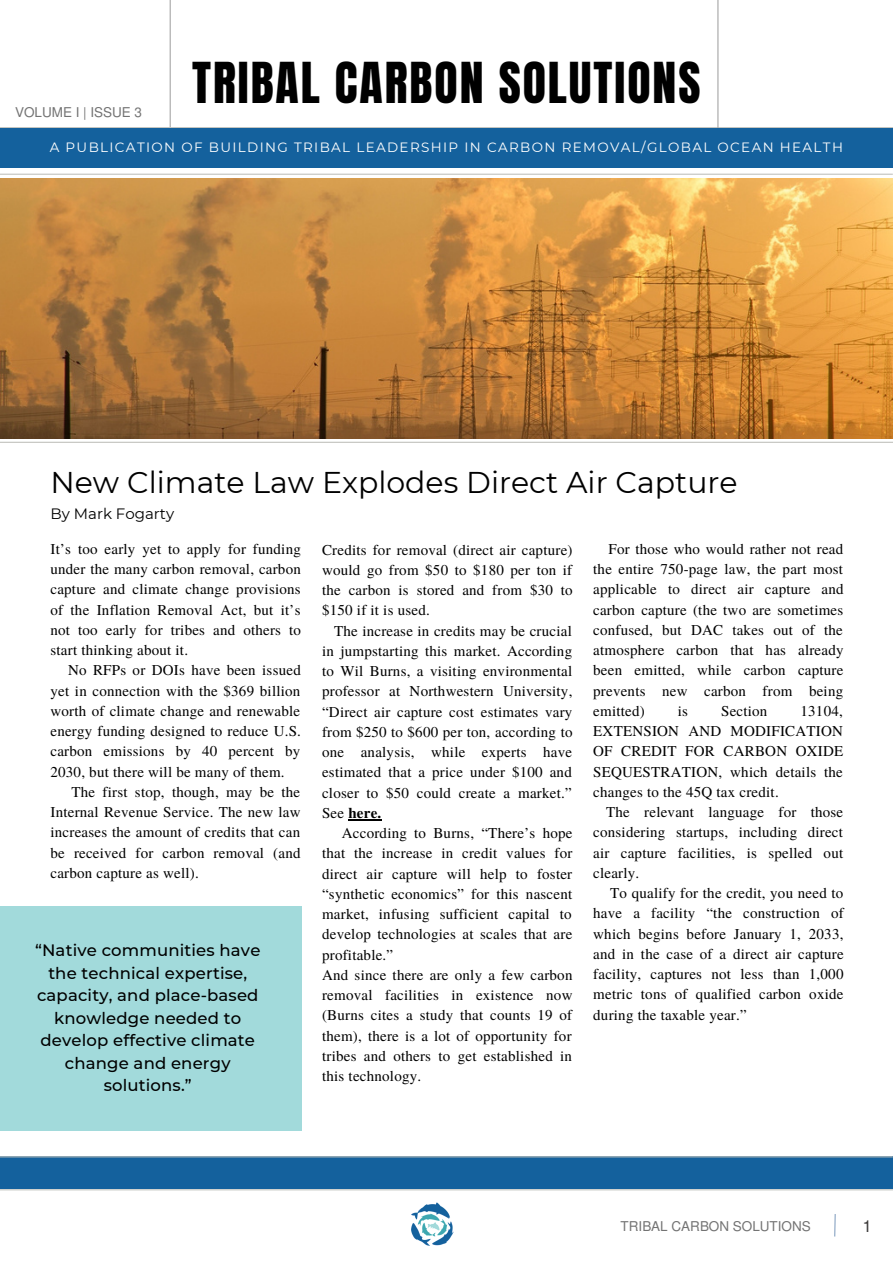
<style>
.page{position:relative;width:893px;height:1264px;background:#fff}
.page>*{position:absolute;margin:0;border:0;box-sizing:border-box;transform-origin:0 0}
.t1{font:48px "Anton";letter-spacing:.04em;color:#000}
.t2{font:30px "Montserrat";color:#000}
.t3{font:500 16.5px/22.5px "Montserrat";letter-spacing:.01em;color:#000;text-align:center}
.t4{font:16.5px "Mukti";color:#3b3939}
.t5{font:15px/20.2px "Te X Gyre Termes";letter-spacing:.015em;color:#000;text-align:justify}
.t6{font:15px "Montserrat";color:#000}
.t7{font:13.5px "Montserrat";letter-spacing:.1em;color:#fff}
.t8{font:13.5px "Mukti";color:#737373}
.s1{font-weight:700}
</style>
<div class="page">
<hr style="left:0;top:127px;width:892px;height:1px;background:#c1c2bd">
<hr style="left:170px;top:0;width:1px;height:127px;background:#a6a6a6">
<hr style="left:717px;top:0;width:1px;height:128px;background:#a6a6a6">
<hr style="left:0;top:174px;width:892px;height:1px;background:#c1c2bd">
<div style="left:0;top:1156px;width:892px;height:32px;background:#14619d"></div>
<hr style="left:0;top:1189px;width:892px;height:1px;background:#c1c2bd">
<hr style="left:0;top:1156px;width:892px;height:1px;background:#c1c2bd">
<hr style="left:0;top:442px;width:892px;height:1px;background:#c1c2bd">
<div style="left:0;top:128px;width:892px;height:39px;background:#14619d"></div>
<img style="left:0;top:178px;width:892px;height:260px">
<hr style="left:348px;top:819px;width:33px;height:1px;background:#000">
<div style="left:0;top:906px;width:301px;height:224px;background:#a2dadb"></div>
<img style="left:411px;top:1202px;width:43px;height:44px">
<svg style="left:834px;top:1214px;width:2px;height:23px"></svg>
<p class="t8" style="left:15px;top:103px;width:128px">VOLUME I | ISSUE 3</p>
<h1 class="t1" style="left:192px;top:48px;width:509px">TRIBAL CARBON SOLUTIONS</h1>
<p class="t7" style="left:50px;top:139px;width:794px">A PUBLICATION OF BUILDING TRIBAL LEADERSHIP IN CARBON REMOVAL/GLOBAL OCEAN HEALTH</p>
<h2 class="t2" style="left:50px;top:464px;width:688px">New Climate Law Explodes Direct Air Capture</h2>
<p class="t6" style="left:50px;top:504px;width:125px">By Mark Fogarty</p>
<p class="t5" style="left:50px;top:538px;width:252px">It’s too early yet to apply for funding under the many carbon removal, carbon capture and climate change provisions of the Inflation Removal Act, but it’s not too early for tribes and others to start thinking about it.</p>
<p class="t5" style="left:50px;top:659px;width:252px;text-indent:18px">No RFPs or DOIs have been issued yet in connection with the $369 billion worth of climate change and renewable energy funding designed to reduce U.S. carbon emissions by 40 percent by 2030, but there will be many of them.</p>
<p class="t5" style="left:50px;top:781px;width:252px;text-indent:21px">The first stop, though, may be the Internal Revenue Service. The new law increases the amount of credits that can be received for carbon removal (and carbon capture as well).</p>
<p class="t3" style="left:35px;top:939px;width:227px">“Native communities have the technical expertise, capacity, and place-based knowledge needed to develop effective climate change and energy solutions.”</p>
<p class="t5" style="left:322px;top:538px;width:252px">Credits for removal (direct air capture) would go from $50 to $180 per ton if the carbon is stored and from $30 to $150 if it is used.</p>
<p class="t5" style="left:322px;top:619px;width:252px;text-indent:12px">The increase in credits may be crucial in jumpstarting this market. According to Wil Burns, a visiting environmental professor at Northwestern University, “Direct air capture cost estimates vary from $250 to $600 per ton, according to one analysis, while experts have estimated that a price under $100 and closer to $50 could create a market.” See <span class="s1">here.</span></p>
<p class="t5" style="left:322px;top:822px;width:252px;text-align:left;text-indent:20px">According to Burns, “There’s hope that the increase in credit values for direct air capture will help to foster “synthetic economics” for this nascent market, infusing sufficient capital to develop technologies at scales that are profitable.”<br>And since there are only a few carbon removal facilities in existence now (Burns cites a study that counts 19 of them), there is a lot of opportunity for tribes and others to get established in this technology.</p>
<p class="t5" style="left:593px;top:538px;width:252px;text-indent:15px">For those who would rather not read the entire 750-page law, the part most applicable to direct air capture and carbon capture (the two are sometimes confused, but DAC takes out of the atmosphere carbon that has already been emitted, while carbon capture prevents new carbon from being emitted)</p>
<p class="t5" style="left:593px;top:700px;width:251px;text-indent:207px">13104, EXTENSION AND MODIFICATION OF CREDIT FOR CARBON OXIDE SEQUESTRATION, which details the changes to the 45Q tax credit.</p>
<p class="t5" style="left:593px;top:801px;width:251px;text-indent:13px">The relevant language for those considering startups, including direct air capture facilities, is spelled out clearly.</p>
<p class="t5" style="left:593px;top:882px;width:252px;text-indent:17px">To qualify for the credit, you need to have a facility “the construction of which begins before January 1, 2033, and in the case of a direct air capture facility, captures not less than 1,000 metric tons of qualified carbon oxide during the taxable year.”</p>
<p class="t5" style="left:677px;top:700px;width:12px">is</p>
<p class="t5" style="left:721px;top:700px;width:48px">Section</p>
<p class="t8" style="left:620px;top:1216px;width:192px">TRIBAL CARBON SOLUTIONS</p>
<p class="t4" style="left:863px;top:1214px;width:9px">1</p>
</div>
